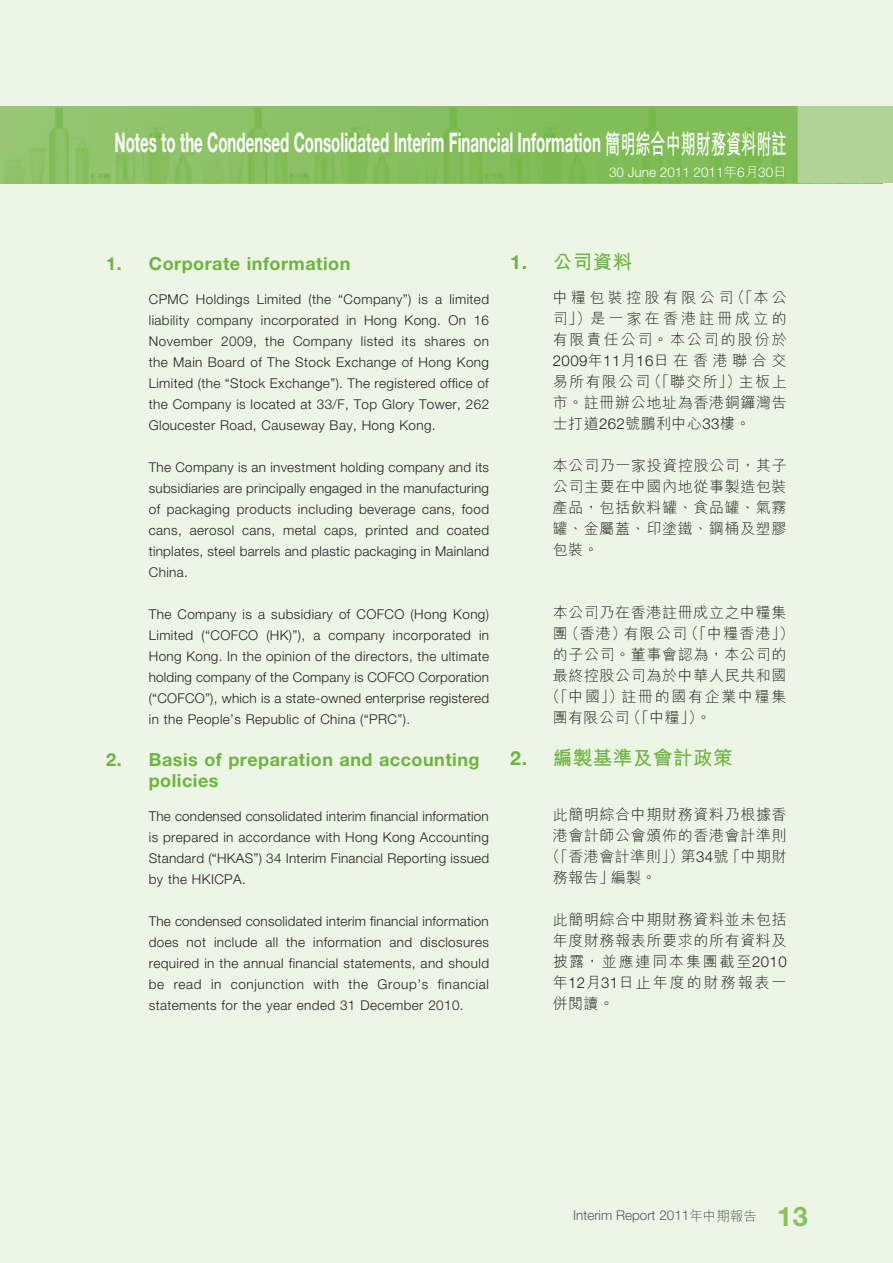
<style>
.page{position:relative;width:893px;height:1263px;background:#edf5e6}
.page>*{position:absolute;margin:0;border:0;box-sizing:border-box;transform-origin:0 0}
.t1{font:700 27px "Helvetica Neue LT Std";color:#fff;scale:.56 1}
.t2{font:700 19.5px "M Hei HK";letter-spacing:.03em;color:#6cb43f}
.t3{font:700 18px/21px "Helvetica Neue LT Std";letter-spacing:.03em;color:#6cb43f}
.t4{font:300 15px/21px "M Hei HK";letter-spacing:.04em;color:#231f20;text-align:justify}
.t5{font:300 15px "M Hei HK";letter-spacing:.075em;color:#231f20}
.t6{font:300 15px "M Hei HK";letter-spacing:.11em;color:#231f20}
.t7{font:300 13.5px/21px "Helvetica Neue LT Std";letter-spacing:.03em;color:#231f20;text-align:justify}
.t8{font:300 13.5px "Helvetica Neue LT Std";color:#57585a}
.t9{font:300 13.5px "Helvetica Neue LT Std";color:#fff}
.s1{font-family:"M Hei HK"}
.s2{font-family:"Helvetica Neue LT Std"}
.s3{font-weight:700;font-size:27px;color:#89c05e}
</style>
<div class="page">
<div style="left:797px;top:106px;width:96px;height:77px;background:#b2d396"></div>
<svg style="left:0;top:106px;width:797px;height:77px;background:#86bf5e"></svg>
<h1 class="t1" style="left:114px;top:126px;width:1202px">Notes to the Condensed Consolidated Interim Financial Information <span class="s1">簡明綜合中期財務資料附註</span></h1>
<p class="t9" style="left:609px;top:164px;width:179px">30 June 2011 2011<span class="s1">年</span>6<span class="s1">月</span>30<span class="s1">日</span></p>
<h3 class="t3" style="left:106px;top:253px;width:246px">1. Corporate information</h3>
<p class="t7" style="left:149px;top:288px;width:342px">CPMC Holdings Limited (the “Company”) is a limited liability company incorporated in Hong Kong. On 16<br>November 2009, the Company listed its shares on the Main Board of The Stock Exchange of Hong Kong Limited (the “Stock Exchange”). The registered office of the Company is located at 33/F, Top Glory Tower, 262<br>Gloucester Road, Causeway Bay, Hong Kong.</p>
<p class="t7" style="left:149px;top:456px;width:342px">The Company is an investment holding company and its subsidiaries are principally engaged in the manufacturing of packaging products including beverage cans, food cans, aerosol cans, metal caps, printed and coated tinplates, steel barrels and plastic packaging in Mainland China.</p>
<p class="t7" style="left:149px;top:603px;width:342px">The Company is a subsidiary of COFCO (Hong Kong)<br>Limited (“COFCO (HK)”), a company incorporated in Hong Kong. In the opinion of the directors, the ultimate holding company of the Company is COFCO Corporation (“COFCO”), which is a state-owned enterprise registered in the People’s Republic of China (“PRC”).</p>
<h3 class="t3" style="left:149px;top:749px;width:332px;text-indent:-43px">2. Basis of preparation and accounting policies</h3>
<p class="t7" style="left:149px;top:805px;width:342px">The condensed consolidated interim financial information is prepared in accordance with Hong Kong Accounting Standard (“HKAS”) 34 Interim Financial Reporting issued by the HKICPA.</p>
<p class="t7" style="left:149px;top:910px;width:342px">The condensed consolidated interim financial information does not include all the information and disclosures required in the annual financial statements, and should be read in conjunction with the Group’s financial statements for the year ended 31 December 2010.</p>
<h2 class="t2" style="left:510px;top:248px;width:124px"><span class="s2">1.</span> 公司資料</h2>
<p class="t4" style="left:553px;top:286px;width:235px">中糧包裝控股有限公司（「本公司」）是一家在香港註冊成立的有限責任公司。本公司的股份於<span class="s2">2009</span>年<span class="s2">11</span>月<span class="s2">16</span>日在香港聯合交易所有限公司（「聯交所」）主板上市。註冊辦公地址為香港銅鑼灣告士打道<span class="s2">262</span>號鵬利中心<span class="s2">33</span>樓。</p>
<p class="t4" style="left:553px;top:454px;width:235px">本公司乃一家投資控股公司，其子公司主要在中國內地從事製造包裝產品，包括飲料罐、食品罐、氣霧罐、金屬蓋、印塗鐵、鋼桶及塑膠包裝。</p>
<p class="t4" style="left:553px;top:601px;width:235px">本公司乃在香港註冊成立之中糧集</p>
<p class="t5" style="left:553px;top:623px;width:243px">團（香港）有限公司（「中糧香港」）</p>
<p class="t4" style="left:553px;top:643px;width:235px">的子公司。董事會認為，本公司的</p>
<p class="t4" style="left:553px;top:664px;width:235px">最終控股公司為於中華人民共和國</p>
<p class="t6" style="left:545px;top:686px;width:243px">（「中國」）註冊的國有企業中糧集</p>
<p class="t4" style="left:553px;top:706px;width:160px">團有限公司（「中糧」）。</p>
<h2 class="t2" style="left:510px;top:743px;width:224px"><span class="s2">2.</span> 編製基準及會計政策</h2>
<p class="t4" style="left:553px;top:803px;width:235px">此簡明綜合中期財務資料乃根據香</p>
<p class="t4" style="left:553px;top:824px;width:235px">港會計師公會頒佈的香港會計準則</p>
<p class="t4" style="left:545px;top:845px;width:243px">（「香港會計準則」）第<span class="s2">34</span>號「中期財</p>
<p class="t4" style="left:553px;top:866px;width:105px">務報告」編製。</p>
<p class="t4" style="left:553px;top:908px;width:235px">此簡明綜合中期財務資料並未包括年度財務報表所要求的所有資料及披露，並應連同本集團截至<span class="s2">2010</span>年<span class="s2">12</span>月<span class="s2">31</span>日止年度的財務報表一併閱讀。</p>
<p class="t8" style="left:573px;top:1207px;width:236px">Interim Report 2011<span class="s1">年中期報告</span> <span class="s3">13</span></p>
</div>
